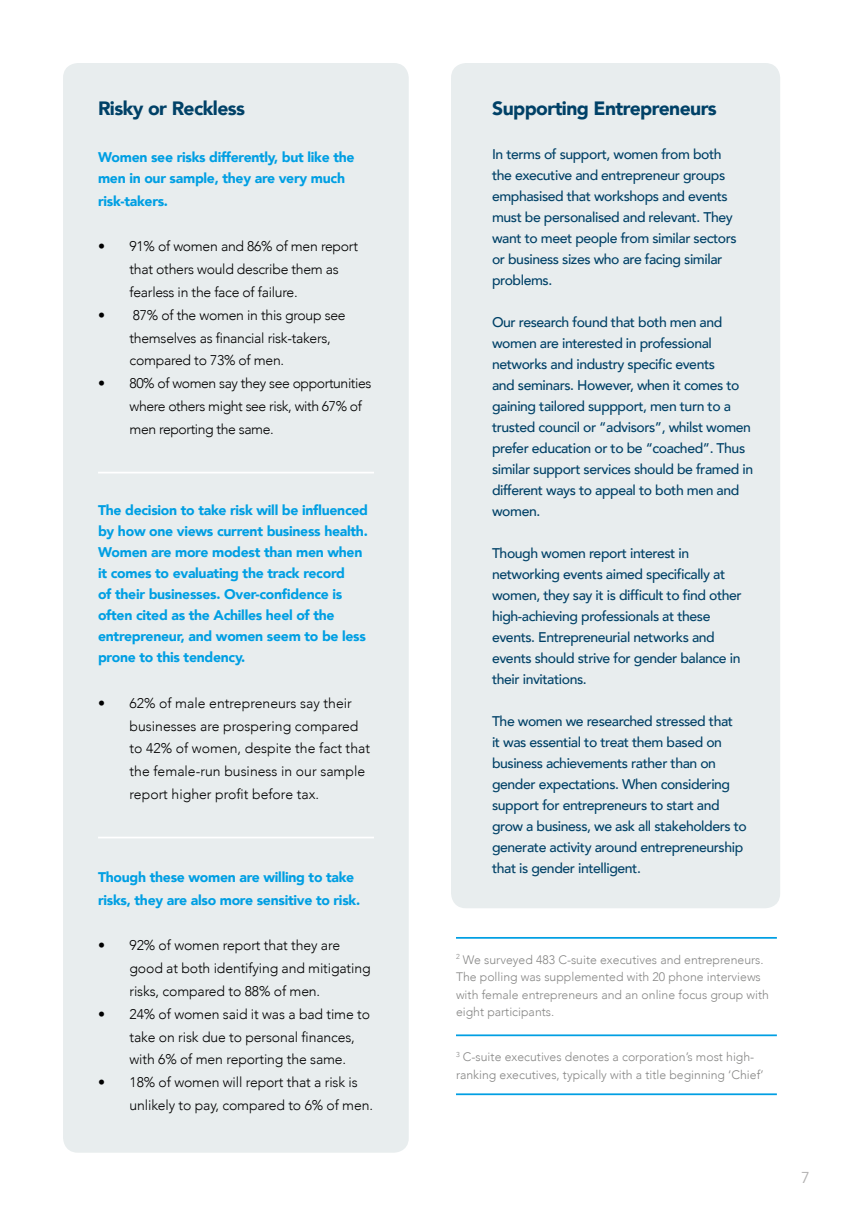
<style>
.page{position:relative;width:844px;height:1216px;background:#fff}
.page>*{position:absolute;margin:0;border:0;box-sizing:border-box;transform-origin:0 0}
.t1{font:900 19.25px "Avenir";letter-spacing:-.03em;color:#004167}
.t2{font:15.75px "Avenir";color:#b2b1b1}
.t3{font:500 14px/21px "Avenir";letter-spacing:-.03em;color:#004167}
.t4{font:300 14px/22.8px "Avenir";letter-spacing:-.01em;color:#000}
.t5{font:900 14px/21px "Avenir";letter-spacing:-.02em;color:#009fe3}
.t6{font:300 14px/22.8px "Avenir";letter-spacing:-.03em;color:#000}
.t7{font:300 12.25px/17.5px "Avenir";color:#878786}
</style>
<div class="page">
<div style="left:63px;top:63px;width:345px;height:1089px;background:#e8edee;border-radius:15px"></div>
<div style="left:451px;top:63px;width:329px;height:845px;background:#e8edee;border-radius:15px"></div>
<hr style="left:456px;top:936px;width:320px;height:2px;background:#009fe3">
<hr style="left:456px;top:1034px;width:320px;height:2px;background:#009fe3">
<hr style="left:456px;top:1093px;width:320px;height:2px;background:#009fe3">
<hr style="left:98px;top:836px;width:276px;height:2px;background:#fff">
<hr style="left:98px;top:471px;width:276px;height:2px;background:#fff">
<h1 class="t1" style="left:98px;top:96px;width:148px">Risky or Reckless</h1>
<p class="t5" style="left:98px;top:147px;width:258px">Women see risks differently, but like the men in our sample, they are very much</p>
<p class="t5" style="left:98px;top:191px;width:72px">risk-takers.</p>
<p class="t4" style="left:129px;top:236px;width:230px;text-indent:-32px">• 91% of women and 86% of men report that others would describe them as fearless in the face of failure.</p>
<p class="t4" style="left:129px;top:304px;width:218px;text-indent:-32px">• 87% of the women in this group see themselves as financial risk-takers, compared to 73% of men.</p>
<p class="t6" style="left:129px;top:372px;width:243px;text-indent:-32px">• 80% of women say they see opportunities where others might see risk, with 67% of men reporting the same.</p>
<p class="t5" style="left:98px;top:500px;width:271px">The decision to take risk will be influenced by how one views current business health.<br>Women are more modest than men when it comes to evaluating the track record<br>of their businesses. Over-confidence is often cited as the Achilles heel of the entrepreneur, and women seem to be less prone to this tendency.</p>
<p class="t4" style="left:129px;top:692px;width:242px;text-indent:-32px">• 62% of male entrepreneurs say their businesses are prospering compared to 42% of women, despite the fact that the female-run business in our sample report higher profit before tax.</p>
<p class="t5" style="left:98px;top:866px;width:263px;line-height:22.8px">Though these women are willing to take risks, they are also more sensitive to risk.</p>
<p class="t4" style="left:129px;top:934px;width:242px;text-indent:-32px">• 92% of women report that they are good at both identifying and mitigating risks, compared to 88% of men.</p>
<p class="t4" style="left:129px;top:1002px;width:242px;text-indent:-32px">• 24% of women said it was a bad time to take on risk due to personal finances, with 6% of men reporting the same.</p>
<p class="t4" style="left:129px;top:1071px;width:245px;text-indent:-32px">• 18% of women will report that a risk is unlikely to pay, compared to 6% of men.</p>
<h1 class="t1" style="left:492px;top:96px;width:226px">Supporting Entrepreneurs</h1>
<p class="t3" style="left:492px;top:143px;width:246px">In terms of support, women from both the executive and entrepreneur groups emphasised that workshops and events must be personalised and relevant. They want to meet people from similar sectors or business sizes who are facing similar problems.</p>
<p class="t3" style="left:492px;top:311px;width:262px">Our research found that both men and women are interested in professional networks and industry specific events<br>and seminars. However, when it comes to gaining tailored suppport, men turn to a trusted council or “advisors”, whilst women prefer education or to be “coached”. Thus similar support services should be framed in different ways to appeal to both men and women.</p>
<p class="t3" style="left:492px;top:542px;width:251px">Though women report interest in networking events aimed specifically at women, they say it is difficult to find other high-achieving professionals at these events. Entrepreneurial networks and events should strive for gender balance in their invitations.</p>
<p class="t3" style="left:492px;top:710px;width:256px">The women we researched stressed that<br>it was essential to treat them based on business achievements rather than on gender expectations. When considering support for entrepreneurs to start and grow a business, we ask all stakeholders to generate activity around entrepreneurship that is gender intelligent.</p>
<p class="t7" style="left:456px;top:950px;width:314px"><sup>2</sup> We surveyed 483 C-suite executives and entrepreneurs.<br>The polling was supplemented with 20 phone interviews with female entrepreneurs and an online focus group with eight participants.</p>
<p class="t7" style="left:456px;top:1048px;width:309px"><sup>3</sup> C-suite executives denotes a corporation’s most high&shy;ranking executives, typically with a title beginning ‘Chief’</p>
<p class="t2" style="left:801px;top:1166px;width:10px">7</p>
</div>
